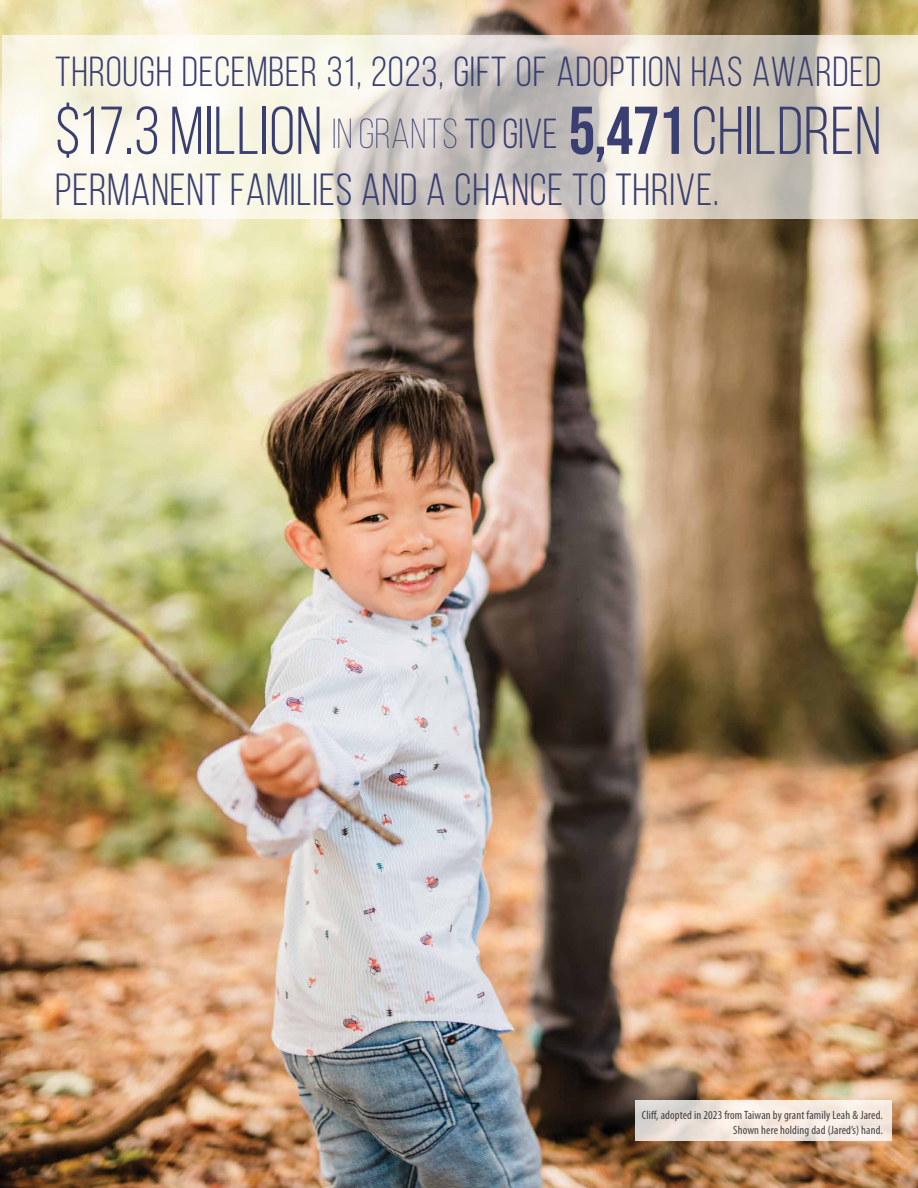
<style>
.page{position:relative;width:918px;height:1188px;background:#fff}
.page>*{position:absolute;margin:0;border:0;box-sizing:border-box;transform-origin:0 0}
.t1{font:67.5px "Bebas Neue";letter-spacing:.01em;color:#393f70}
.t2{font:45px "Bebas Neue";letter-spacing:.02em;color:#393f70}
.t3{font:42px "Bebas Neue";letter-spacing:.02em;color:#393f70}
.t4{font:condensed 12px/15px "Myriad Pro";letter-spacing:.01em;color:#414042;text-align:right}
.s1{font-weight:300;font-size:42px}
.s2{font-size:42px}
.s3{font-style:inherit}
</style>
<div class="page">
<img style="left:0;top:0;width:918px;height:1188px">
<svg style="left:635px;top:1101px;width:257px;height:40px;background:#efe5dd"></svg>
<svg style="left:3px;top:35px;width:915px;height:184px;background:#e4dfd4"></svg>
<h3 class="t3" style="left:55px;top:49px;width:828px">THROUGH DECEMBER 31, 2023, GIFT OF ADOPTION HAS AWARDED</h3>
<h1 class="t1" style="left:55px;top:95px;width:828px">$17.3 MILLION <span class="s1">IN GRANTS</span><span class="s2">TO GIVE</span> <span class="s3">5,471</span>CHILDREN</h1>
<h2 class="t2" style="left:55px;top:165px;width:665px">PERMANENT FAMILIES AND A CHANCE TO THRIVE.</h2>
<p class="t4" style="left:642px;top:1107px;width:242px">Cliff, adopted in 2023 from Taiwan by grant family Leah &amp; Jared.<br>Shown here holding dad (Jared’s) hand.</p>
</div>
